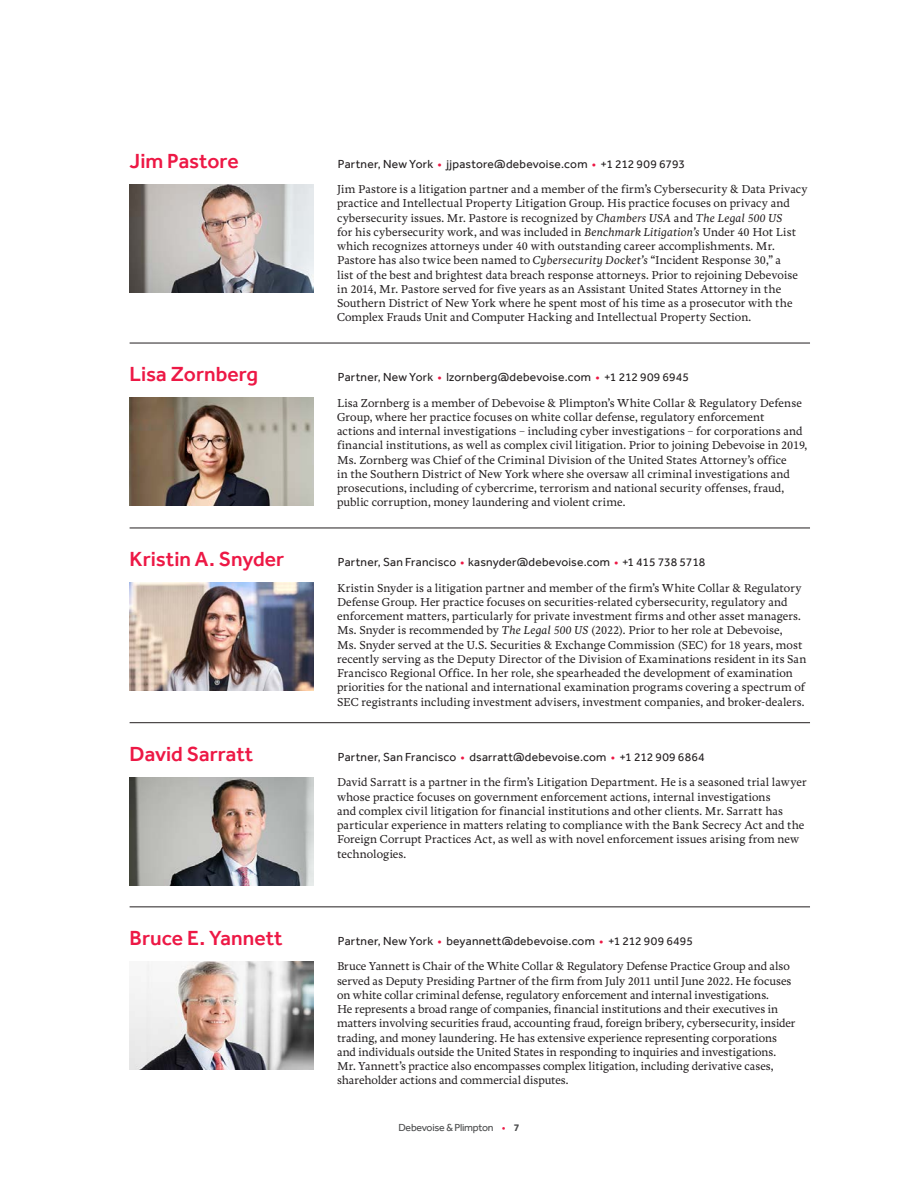
<style>
.page{position:relative;width:918px;height:1188px;background:#fff}
.page>*{position:absolute;margin:0;border:0;box-sizing:border-box;transform-origin:0 0}
.Name__Mini_Bio{font:500 21px "Effra";color:#ed1845}
.Bio_Text{font:12px/14.2px "Freya";letter-spacing:.005em;color:#231f20}
.Contact_Info__Mini_B{font:12px "Effra";letter-spacing:.02em;color:#231f20}
.t1{font:10.5px "Effra";letter-spacing:-.02em;color:#4b4c4d}
.s1{color:#ed1845}
.s2{font-style:italic}
.s3{font-weight:700}
</style>
<div class="page">
<img style="left:130px;top:777px;width:183px;height:108px">
<img style="left:130px;top:583px;width:183px;height:108px">
<hr style="left:130px;top:722px;width:680px;height:1px;background:#231f20">
<hr style="left:130px;top:528px;width:680px;height:1px;background:#231f20">
<img style="left:130px;top:398px;width:183px;height:108px">
<img style="left:130px;top:184px;width:183px;height:108px">
<hr style="left:130px;top:343px;width:680px;height:1px;background:#231f20">
<img style="left:130px;top:961px;width:183px;height:108px">
<hr style="left:130px;top:906px;width:680px;height:1px;background:#231f20">
<p class="Name__Mini_Bio" style="left:130px;top:148px;width:111px">Jim Pastore</p>
<p class="Contact_Info__Mini_B" style="left:338px;top:157px;width:349px">Partner, New York <span class="s1">•</span> jjpastore@debevoise.com <span class="s1">•</span> +1 212 909 6793</p>
<p class="Bio_Text" style="left:337px;top:182px;width:472px">Jim Pastore is a litigation partner and a member of the firm’s Cybersecurity &amp; Data Privacy practice and Intellectual Property Litigation Group. His practice focuses on privacy and cybersecurity issues. Mr. Pastore is recognized by <span class="s2">Chambers USA</span> and <span class="s2">The Legal 500 US<br></span>for his cybersecurity work, and was included in <span class="s2">Benchmark Litigation’s</span> Under 40 Hot List which recognizes attorneys under 40 with outstanding career accomplishments. Mr.<br>Pastore has also twice been named to <span class="s2">Cybersecurity Docket’s</span> “Incident Response 30,” a<br>list of the best and brightest data breach response attorneys. Prior to rejoining Debevoise in 2014, Mr. Pastore served for five years as an Assistant United States Attorney in the Southern District of New York where he spent most of his time as a prosecutor with the Complex Frauds Unit and Computer Hacking and Intellectual Property Section.</p>
<p class="Name__Mini_Bio" style="left:130px;top:362px;width:130px">Lisa Zornberg</p>
<p class="Contact_Info__Mini_B" style="left:338px;top:370px;width:353px">Partner, New York <span class="s1">•</span> lzornberg@debevoise.com <span class="s1">•</span> +1 212 909 6945</p>
<p class="Bio_Text" style="left:337px;top:396px;width:472px">Lisa Zornberg is a member of Debevoise &amp; Plimpton’s White Collar &amp; Regulatory Defense Group, where her practice focuses on white collar defense, regulatory enforcement<br>actions and internal investigations – including cyber investigations – for corporations and financial institutions, as well as complex civil litigation. Prior to joining Debevoise in 2019, Ms. Zornberg was Chief of the Criminal Division of the United States Attorney’s office<br>in the Southern District of New York where she oversaw all criminal investigations and prosecutions, including of cybercrime, terrorism and national security offenses, fraud, public corruption, money laundering and violent crime.</p>
<p class="Name__Mini_Bio" style="left:130px;top:547px;width:156px">Kristin A. Snyder</p>
<p class="Contact_Info__Mini_B" style="left:338px;top:555px;width:369px">Partner, San Francisco <span class="s1">•</span> kasnyder@debevoise.com <span class="s1">•</span> +1 415 738 5718</p>
<p class="Bio_Text" style="left:337px;top:581px;width:471px">Kristin Snyder is a litigation partner and member of the firm’s White Collar &amp; Regulatory Defense Group. Her practice focuses on securities-related cybersecurity, regulatory and enforcement matters, particularly for private investment firms and other asset managers.<br>Ms. Snyder is recommended by <span class="s2">The Legal 500 US</span> (2022). Prior to her role at Debevoise,<br>Ms. Snyder served at the U.S. Securities &amp; Exchange Commission (SEC) for 18 years, most recently serving as the Deputy Director of the Division of Examinations resident in its San Francisco Regional Office. In her role, she spearheaded the development of examination priorities for the national and international examination programs covering a spectrum of SEC registrants including investment advisers, investment companies, and broker-dealers.</p>
<p class="Name__Mini_Bio" style="left:130px;top:742px;width:125px">David Sarratt</p>
<p class="Contact_Info__Mini_B" style="left:338px;top:750px;width:368px">Partner, San Francisco <span class="s1">•</span> dsarratt@debevoise.com <span class="s1">•</span> +1 212 909 6864</p>
<p class="Bio_Text" style="left:337px;top:776px;width:471px">David Sarratt is a partner in the firm’s Litigation Department. He is a seasoned trial lawyer whose practice focuses on government enforcement actions, internal investigations<br>and complex civil litigation for financial institutions and other clients. Mr. Sarratt has particular experience in matters relating to compliance with the Bank Secrecy Act and the Foreign Corrupt Practices Act, as well as with novel enforcement issues arising from new technologies.</p>
<p class="Name__Mini_Bio" style="left:130px;top:926px;width:154px">Bruce E. Yannett</p>
<p class="Contact_Info__Mini_B" style="left:338px;top:934px;width:357px">Partner, New York <span class="s1">•</span> beyannett@debevoise.com <span class="s1">•</span> +1 212 909 6495</p>
<p class="Bio_Text" style="left:337px;top:960px;width:460px">Bruce Yannett is Chair of the White Collar &amp; Regulatory Defense Practice Group and also served as Deputy Presiding Partner of the firm from July 2011 until June 2022. He focuses on white collar criminal defense, regulatory enforcement and internal investigations.<br>He represents a broad range of companies, financial institutions and their executives in matters involving securities fraud, accounting fraud, foreign bribery, cybersecurity, insider trading, and money laundering. He has extensive experience representing corporations and individuals outside the United States in responding to inquiries and investigations.<br>Mr. Yannett’s practice also encompasses complex litigation, including derivative cases, shareholder actions and commercial disputes.</p>
<p class="t1" style="left:398px;top:1121px;width:123px">Debevoise &amp; Plimpton <span class="s1">•</span> <span class="s3">7</span></p>
</div>
